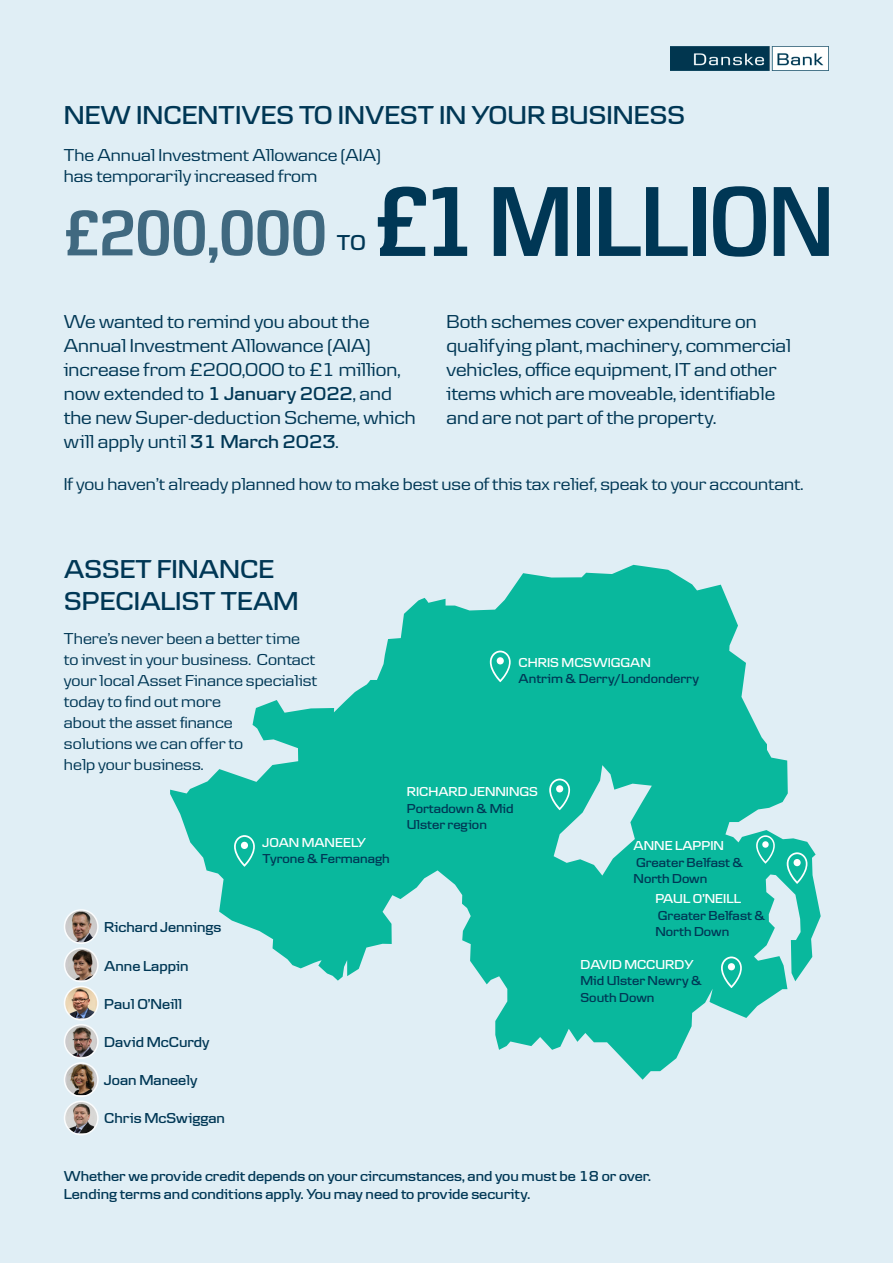
<style>
.page{position:relative;width:893px;height:1263px;background:#e0eef5}
.page>*{position:absolute;margin:0;border:0;box-sizing:border-box;transform-origin:0 0}
.t1{font:700 103.5px "Danske Narrow";letter-spacing:-.03em;color:#003755}
.t2{font:700 67.5px "Danske Narrow";letter-spacing:-.03em;color:#406980}
.t3{font:600 27px "Danske Headline";color:#003755}
.t4{font:600 22.5px "Danske Headline";color:#003755}
.t5{font:19.5px/24px "Danske Headline";color:#003755}
.t6{font:18px/21px "Danske Headline";color:#003755}
.t7{font:16.5px/21px "Danske Headline";color:#003755}
.t8{font:600 15px "Danske Headline";color:#003755}
.t9{font:600 13.5px/16.5px "Danske Headline";color:#003755}
.t10{font:600 13.5px "Danske Headline";color:#fff}
.s1{font-weight:600}
.s2{color:#fff}
</style>
<div class="page">
<svg style="left:170px;top:565px;width:651px;height:515px;fill:#09b89d"></svg>
<svg style="left:549px;top:778px;width:21px;height:32px"></svg>
<svg style="left:756px;top:835px;width:19px;height:28px"></svg>
<svg style="left:787px;top:852px;width:20px;height:32px"></svg>
<svg style="left:721px;top:956px;width:21px;height:32px"></svg>
<svg style="left:234px;top:835px;width:21px;height:32px"></svg>
<svg style="left:490px;top:651px;width:21px;height:31px"></svg>
<img style="left:671px;top:46px;width:157px;height:25px">
<svg style="left:65px;top:910px;width:33px;height:33px"></svg>
<img style="left:68px;top:912px;width:27px;height:29px">
<div style="left:64px;top:909px;width:35px;height:35px;border:2px solid #fbfdfe;border-radius:50%"></div>
<div style="left:65px;top:948px;width:33px;height:33px;background:#cccacc;border-radius:50%"></div>
<img style="left:68px;top:950px;width:27px;height:29px">
<div style="left:64px;top:947px;width:35px;height:35px;border:2px solid #fbfdfe;border-radius:50%"></div>
<svg style="left:65px;top:986px;width:33px;height:34px"></svg>
<img style="left:68px;top:987px;width:27px;height:31px">
<div style="left:64px;top:986px;width:35px;height:34px;border:2px solid #fbfdfe;border-radius:50%"></div>
<svg style="left:65px;top:1025px;width:33px;height:33px"></svg>
<img style="left:68px;top:1027px;width:27px;height:29px">
<div style="left:64px;top:1024px;width:35px;height:35px;border:2px solid #fbfdfe;border-radius:50%"></div>
<svg style="left:65px;top:1063px;width:33px;height:33px"></svg>
<img style="left:67px;top:1065px;width:27px;height:29px">
<div style="left:64px;top:1062px;width:35px;height:35px;border:2px solid #fbfdfe;border-radius:50%"></div>
<svg style="left:65px;top:1101px;width:33px;height:34px"></svg>
<img style="left:67px;top:1103px;width:27px;height:29px">
<div style="left:64px;top:1100px;width:35px;height:35px;border:2px solid #fbfdfe;border-radius:50%"></div>
<p class="t3" style="left:64px;top:99px;width:623px">NEW INCENTIVES TO INVEST IN YOUR BUSINESS</p>
<p class="t6" style="left:64px;top:144px;width:319px">The Annual Investment Allowance (AIA) has temporarily increased from</p>
<p class="t2" style="left:64px;top:196px;width:266px">£200,000</p>
<p class="t1" style="left:374px;top:165px;width:462px">£1 MILLION</p>
<p class="t4" style="left:337px;top:230px;width:30px">TO</p>
<p class="t5" style="left:64px;top:309px;width:353px">We wanted to remind you about the Annual Investment Allowance (AIA) increase from £200,000 to £1 million, now extended to <span class="s1">1 January 2022</span>, and the new Super-deduction Scheme, which will apply until <span class="s1">31 March 2023</span>.</p>
<p class="t6" style="left:64px;top:473px;width:741px">If you haven’t already planned how to make best use of this tax relief, speak to your accountant.</p>
<p class="t5" style="left:446px;top:309px;width:346px">Both schemes cover expenditure on qualifying plant, machinery, commercial vehicles, office equipment, IT and other items which are moveable, identifiable and are not part of the property.</p>
<p class="t3" style="left:64px;top:554px;width:212px">ASSET FINANCE</p>
<p class="t3" style="left:64px;top:585px;width:236px">SPECIALIST TEAM</p>
<p class="t7" style="left:64px;top:627px;width:255px">There’s never been a better time to invest in your business. Contact your local Asset Finance specialist today to find out more</p>
<p class="t7" style="left:64px;top:711px;width:170px">about the asset finance</p>
<p class="t7" style="left:64px;top:732px;width:181px">solutions we can offer to</p>
<p class="t7" style="left:64px;top:753px;width:141px">help your business.</p>
<p class="t8" style="left:104px;top:919px;width:119px">Richard Jennings</p>
<p class="t8" style="left:104px;top:957px;width:86px">Anne Lappin</p>
<p class="t8" style="left:104px;top:995px;width:79px">Paul O’Neill</p>
<p class="t8" style="left:104px;top:1033px;width:107px">David McCurdy</p>
<p class="t8" style="left:104px;top:1071px;width:95px">Joan Maneely</p>
<p class="t8" style="left:104px;top:1109px;width:122px">Chris McSwiggan</p>
<p class="t10" style="left:263px;top:835px;width:105px">JOAN MANEELY</p>
<p class="t9" style="left:263px;top:850px;width:129px">Tyrone &amp; Fermanagh</p>
<p class="t10" style="left:519px;top:655px;width:134px">CHRIS MCSWIGGAN</p>
<p class="t9" style="left:519px;top:670px;width:182px">Antrim &amp; Derry/Londonderry</p>
<p class="t9" style="left:407px;top:783px;width:133px"><span class="s2">RICHARD JENNINGS<br></span>Portadown &amp; Mid<br>Ulster region</p>
<p class="t10" style="left:634px;top:838px;width:92px">ANNE LAPPIN</p>
<p class="t9" style="left:634px;top:854px;width:111px">Greater Belfast &amp;<br>North Down</p>
<p class="t10" style="left:655px;top:891px;width:87px">PAUL O’NEILL</p>
<p class="t9" style="left:655px;top:907px;width:111px">Greater Belfast &amp;<br>North Down</p>
<p class="t10" style="left:580px;top:956px;width:115px">DAVID MCCURDY</p>
<p class="t9" style="left:580px;top:972px;width:123px">Mid Ulster Newry &amp;<br>South Down</p>
<p class="t8" style="left:64px;top:1167px;width:589px">Whether we provide credit depends on your circumstances, and you must be 18 or over.</p>
<p class="t8" style="left:64px;top:1185px;width:468px">Lending terms and conditions apply. You may need to provide security.</p>
</div>
